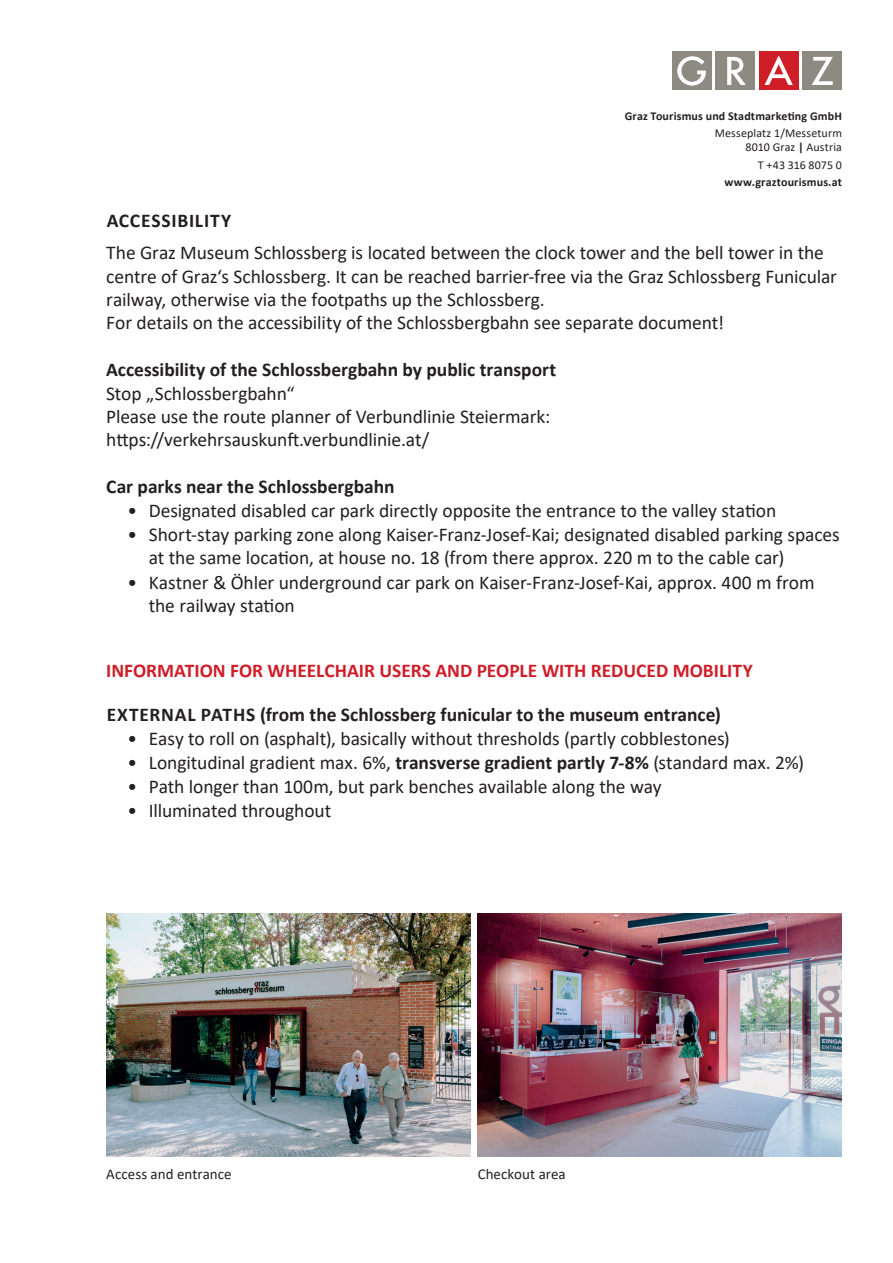
<style>
.page{position:relative;width:893px;height:1263px;background:#fff}
.page>*{position:absolute;margin:0;border:0;box-sizing:border-box;transform-origin:0 0}
.t1{font:19.5px/23.4px "Calibri";letter-spacing:-.005em;color:#231f20}
.t2{font:700 19.5px "Calibri";color:#231f20}
.t3{font:700 19.5px "Calibri";color:#d01e29}
.t4{font:700 19.5px "Calibri";letter-spacing:.04em;color:#231f20}
.t5{font:15px "Calibri";letter-spacing:.005em;color:#231f20}
.t6{font:700 12px "Calibri";letter-spacing:.015em;color:#231f20}
.t7{font:12px/13.5px "Calibri";letter-spacing:.01em;color:#231f20;text-align:right}
.s1{font-weight:700}
</style>
<div class="page">
<div style="left:672px;top:51px;width:39px;height:39px;background:#8c8a81"></div>
<svg style="left:677px;top:56px;width:29px;height:30px"></svg>
<div style="left:715px;top:51px;width:40px;height:39px;background:#8c8a81"></div>
<svg style="left:727px;top:57px;width:19px;height:28px"></svg>
<div style="left:803px;top:51px;width:39px;height:39px;background:#8c8a81"></div>
<svg style="left:812px;top:57px;width:21px;height:28px"></svg>
<div style="left:759px;top:51px;width:39px;height:39px;background:#d01e29"></div>
<svg style="left:765px;top:56px;width:28px;height:29px"></svg>
<img style="left:106px;top:913px;width:365px;height:244px">
<img style="left:477px;top:913px;width:365px;height:244px">
<p class="t6" style="left:625px;top:107px;width:219px">Graz Tourismus und Stadtmarketing GmbH</p>
<p class="t7" style="left:715px;top:126px;width:129px">Messeplatz 1/Messeturm<br>8010 Graz <span class="s1">|</span> Austria</p>
<p class="t7" style="left:758px;top:158px;width:85px">T +43 316 8075 0</p>
<p class="t6" style="left:725px;top:174px;width:119px">www.graztourismus.at</p>
<p class="t4" style="left:107px;top:207px;width:126px">ACCESSIBILITY</p>
<p class="t1" style="left:106px;top:240px;width:732px">The Graz Museum Schlossberg is located between the clock tower and the bell tower in the centre of Graz‘s Schlossberg. It can be reached barrier-free via the Graz Schlossberg Funicular railway, otherwise via the footpaths up the Schlossberg.<br>For details on the accessibility of the Schlossbergbahn see separate document!</p>
<p class="t2" style="left:106px;top:356px;width:452px">Accessibility of the Schlossbergbahn by public transport</p>
<p class="t1" style="left:106px;top:381px;width:446px">Stop „Schlossbergbahn“<br>Please use the route planner of Verbundlinie Steiermark: https://verkehrsauskunft.verbundlinie.at/</p>
<p class="t2" style="left:106px;top:473px;width:290px">Car parks near the Schlossbergbahn</p>
<p class="t1" style="left:128px;top:498px;width:650px">• Designated disabled car park directly opposite the entrance to the valley station</p>
<p class="t1" style="left:149px;top:522px;width:692px;text-indent:-21px">• Short-stay parking zone along Kaiser-Franz-Josef-Kai; designated disabled parking spaces at the same location, at house no. 18 (from there approx. 220 m to the cable car)</p>
<p class="t1" style="left:149px;top:570px;width:667px;text-indent:-21px">• Kastner &amp; Öhler underground car park on Kaiser-Franz-Josef-Kai, approx. 400 m from the railway station</p>
<p class="t3" style="left:106px;top:656px;width:648px">INFORMATION FOR WHEELCHAIR USERS AND PEOPLE WITH REDUCED MOBILITY</p>
<p class="t2" style="left:107px;top:701px;width:616px">EXTERNAL PATHS (from the Schlossberg funicular to the museum entrance)</p>
<p class="t1" style="left:128px;top:726px;width:604px">• Easy to roll on (asphalt), basically without thresholds (partly cobblestones)</p>
<p class="t1" style="left:128px;top:750px;width:678px">• Longitudinal gradient max. 6%, <span class="s1">transverse gradient partly 7-8%</span> (standard max. 2%)</p>
<p class="t1" style="left:128px;top:774px;width:536px">• Path longer than 100m, but park benches available along the way</p>
<p class="t1" style="left:128px;top:799px;width:205px">• Illuminated throughout</p>
<p class="t5" style="left:106px;top:1164px;width:127px">Access and entrance</p>
<p class="t5" style="left:478px;top:1164px;width:90px">Checkout area</p>
</div>
